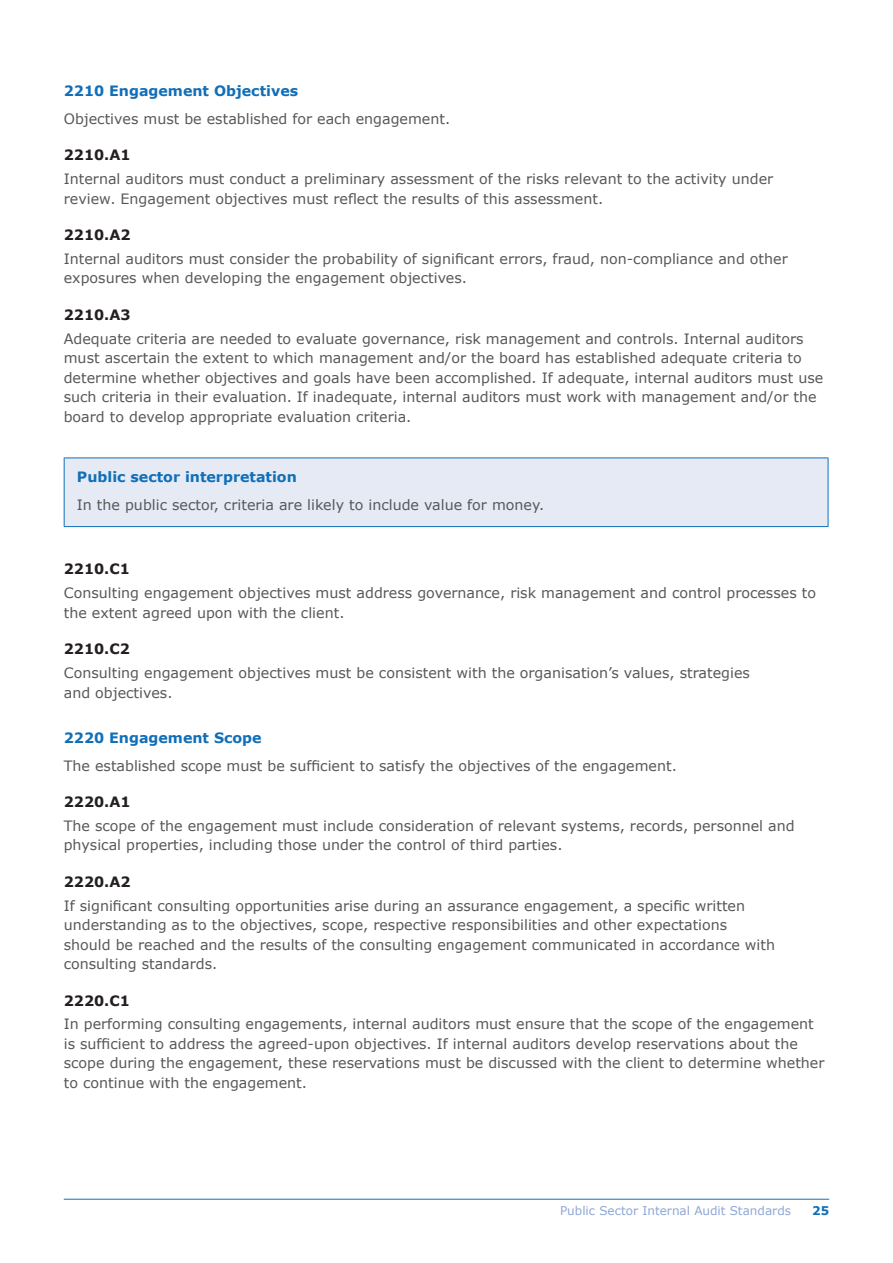
<style>
.page{position:relative;width:893px;height:1263px;background:#fff}
.page>*{position:absolute;margin:0;border:0;box-sizing:border-box;transform-origin:0 0}
.t1{font:14.25px/19.5px "Verdana";color:#57585a}
.sub_sub_head_3{font:700 14.25px "Verdana";color:#116fb8}
.sub_sub_head_4_black{font:700 14.25px "Verdana";color:#231f20}
.sub_sub_head_Blue_10{font:12px "Verdana";color:#8ea7d6}
.sub_sub_head_Blue_10-2{font:700 12px "Verdana";color:#116fb8}
</style>
<div class="page">
<div style="left:64px;top:458px;width:764px;height:69px;background:#e5eaf5"></div>
<hr style="left:64px;top:457px;width:764px;height:1px;background:#116fb8">
<hr style="left:64px;top:458px;width:1px;height:68px;background:#116fb8">
<hr style="left:828px;top:458px;width:1px;height:68px;background:#116fb8">
<hr style="left:64px;top:526px;width:764px;height:1px;background:#116fb8">
<hr style="left:64px;top:1199px;width:765px;height:1px;background:#116fb8">
<p class="sub_sub_head_3" style="left:64px;top:81px;width:236px">2210 Engagement Objectives</p>
<p class="t1" style="left:64px;top:109px;width:388px">Objectives must be established for each engagement.</p>
<p class="sub_sub_head_4_black" style="left:64px;top:145px;width:68px">2210.A1</p>
<p class="t1" style="left:64px;top:169px;width:711px">Internal auditors must conduct a preliminary assessment of the risks relevant to the activity under review. Engagement objectives must reflect the results of this assessment.</p>
<p class="sub_sub_head_4_black" style="left:64px;top:225px;width:68px">2210.A2</p>
<p class="t1" style="left:64px;top:249px;width:725px">Internal auditors must consider the probability of significant errors, fraud, non-compliance and other exposures when developing the engagement objectives.</p>
<p class="sub_sub_head_4_black" style="left:64px;top:305px;width:68px">2210.A3</p>
<p class="t1" style="left:64px;top:329px;width:761px">Adequate criteria are needed to evaluate governance, risk management and controls. Internal auditors must ascertain the extent to which management and/or the board has established adequate criteria to determine whether objectives and goals have been accomplished. If adequate, internal auditors must use such criteria in their evaluation. If inadequate, internal auditors must work with management and/or the board to develop appropriate evaluation criteria.</p>
<p class="sub_sub_head_3" style="left:77px;top:466px;width:221px">Public sector interpretation</p>
<p class="t1" style="left:77px;top:494px;width:469px">In the public sector, criteria are likely to include value for money.</p>
<p class="sub_sub_head_4_black" style="left:64px;top:559px;width:68px">2210.C1</p>
<p class="t1" style="left:64px;top:583px;width:754px">Consulting engagement objectives must address governance, risk management and control processes to the extent agreed upon with the client.</p>
<p class="sub_sub_head_4_black" style="left:64px;top:639px;width:68px">2210.C2</p>
<p class="t1" style="left:64px;top:663px;width:688px">Consulting engagement objectives must be consistent with the organisation’s values, strategies and objectives.</p>
<p class="sub_sub_head_3" style="left:64px;top:727px;width:199px">2220 Engagement Scope</p>
<p class="t1" style="left:64px;top:755px;width:615px">The established scope must be sufficient to satisfy the objectives of the engagement.</p>
<p class="sub_sub_head_4_black" style="left:64px;top:792px;width:68px">2220.A1</p>
<p class="t1" style="left:64px;top:816px;width:732px">The scope of the engagement must include consideration of relevant systems, records, personnel and physical properties, including those under the control of third parties.</p>
<p class="sub_sub_head_4_black" style="left:64px;top:871px;width:68px">2220.A2</p>
<p class="t1" style="left:64px;top:895px;width:713px">If significant consulting opportunities arise during an assurance engagement, a specific written understanding as to the objectives, scope, respective responsibilities and other expectations should be reached and the results of the consulting engagement communicated in accordance with consulting standards.</p>
<p class="sub_sub_head_4_black" style="left:64px;top:990px;width:68px">2220.C1</p>
<p class="t1" style="left:64px;top:1014px;width:762px">In performing consulting engagements, internal auditors must ensure that the scope of the engagement is sufficient to address the agreed-upon objectives. If internal auditors develop reservations about the scope during the engagement, these reservations must be discussed with the client to determine whether to continue with the engagement.</p>
<p class="sub_sub_head_Blue_10" style="left:560px;top:1202px;width:233px">Public Sector Internal Audit Standards</p>
<p class="sub_sub_head_Blue_10-2" style="left:812px;top:1202px;width:19px">25</p>
</div>
